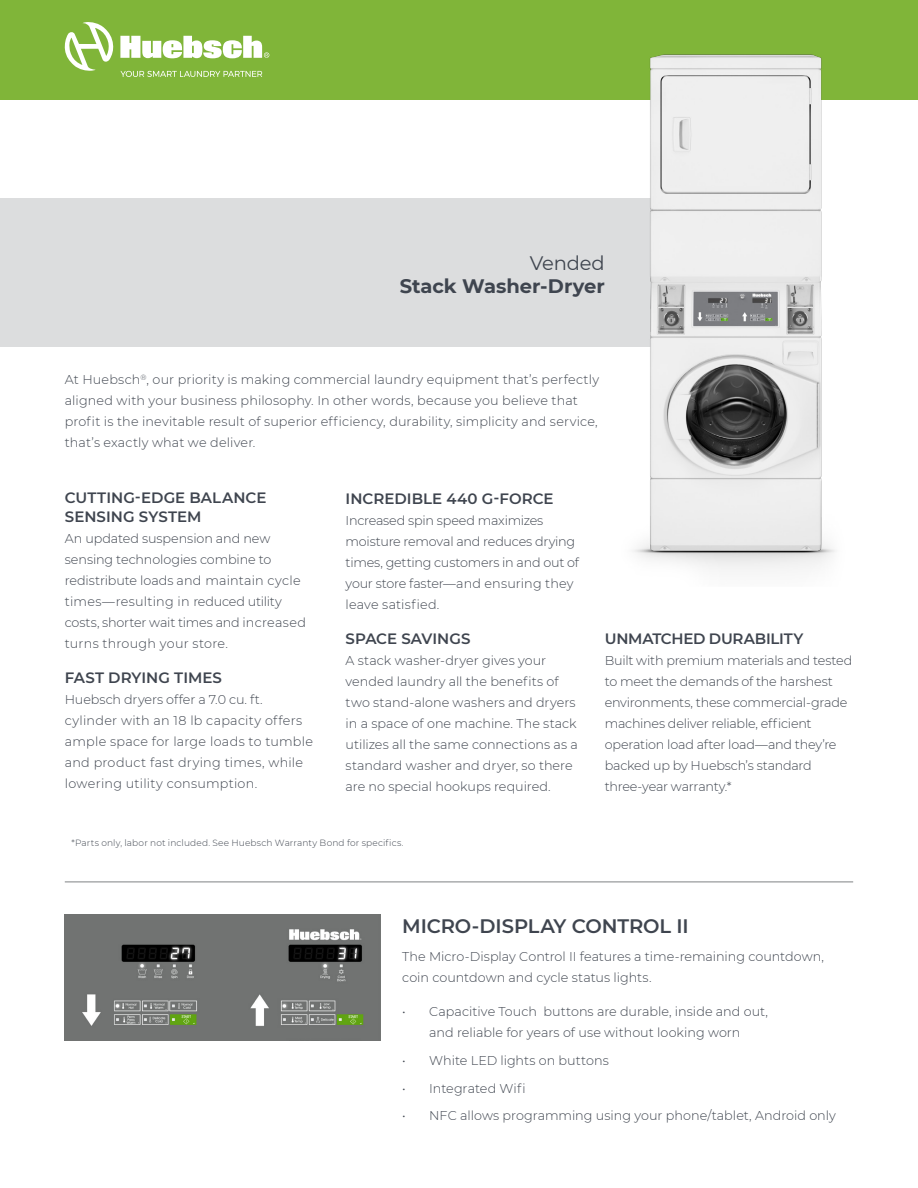
<style>
.page{position:relative;width:918px;height:1188px;background:#fff}
.page>*{position:absolute;margin:0;border:0;box-sizing:border-box;transform-origin:0 0}
.t1{font:600 19.5px "Montserrat";letter-spacing:-.005em;color:#3f454f}
.t2{font:700 19.5px "Montserrat";letter-spacing:-.005em;color:#3f454f}
.t3{font:19.5px "Montserrat";letter-spacing:-.01em;color:#3f454f}
.t4{font:600 15px/19.5px "Montserrat";color:#3f454f}
.t5{font:600 15px "Montserrat";letter-spacing:-.02em;color:#3f454f}
.t6{font:300 12.75px/21px "Montserrat";color:#3f454f}
.t7{font:300 12.75px/21px "Montserrat";letter-spacing:-.02em;color:#3f454f}
.t8{font:300 12.75px/21px "Montserrat";letter-spacing:.02em;color:#3f454f}
.t9{font:300 9px "Montserrat";letter-spacing:.015em;color:#3f454f}
</style>
<div class="page">
<div style="left:0;top:0;width:918px;height:99px;background:#80b539"></div>
<div style="left:0;top:198px;width:718px;height:149px;background:#dcddde"></div>
<svg style="left:65px;top:22px;width:49px;height:49px"></svg>
<svg style="left:120px;top:36px;width:149px;height:22px"></svg>
<svg style="left:120px;top:71px;width:142px;height:6px"></svg>
<img style="left:65px;top:915px;width:316px;height:125px">
<hr style="left:65px;top:882px;width:788px;height:1px;background:#808285">
<img style="left:500px;top:54px;width:418px;height:516px">
<h1 class="t3" style="left:530px;top:250px;width:77px">Vended</h1>
<h1 class="t2" style="left:400px;top:272px;width:206px">Stack Washer-Dryer</h1>
<p class="t6" style="left:65px;top:369px;width:536px">At Huebsch<sup>®</sup>, our priority is making commercial laundry equipment that’s perfectly aligned with your business philosophy. In other words, because you believe that profit is the inevitable result of superior efficiency, durability, simplicity and service, that’s exactly what we deliver.</p>
<p class="t4" style="left:65px;top:487px;width:203px">CUTTING-EDGE BALANCE<br>SENSING SYSTEM</p>
<p class="t6" style="left:65px;top:528px;width:243px">An updated suspension and new sensing technologies combine to redistribute loads and maintain cycle times—resulting in reduced utility costs, shorter wait times and increased turns through your store.</p>
<p class="t4" style="left:65px;top:667px;width:159px">FAST DRYING TIMES</p>
<p class="t8" style="left:65px;top:688px;width:250px">Huebsch dryers offer a 7.0 cu. ft. cylinder with an 18 lb capacity offers ample space for large loads to tumble and product fast drying times, while lowering utility consumption.</p>
<p class="t4" style="left:346px;top:488px;width:210px">INCREDIBLE 440 G-FORCE</p>
<p class="t6" style="left:346px;top:510px;width:235px">Increased spin speed maximizes moisture removal and reduces drying times, getting customers in and out of your store faster—and ensuring they leave satisfied.</p>
<p class="t4" style="left:346px;top:628px;width:126px">SPACE SAVINGS</p>
<p class="t6" style="left:346px;top:649px;width:234px">A stack washer-dryer gives your vended laundry all the benefits of two stand-alone washers and dryers in a space of one machine. The stack utilizes all the same connections as a standard washer and dryer, so there are no special hookups required.</p>
<p class="t9" style="left:71px;top:837px;width:334px">*Parts only, labor not included. See Huebsch Warranty Bond for specifics.</p>
<p class="t5" style="left:605px;top:628px;width:200px">UNMATCHED DURABILITY</p>
<p class="t7" style="left:605px;top:649px;width:249px">Built with premium materials and tested to meet the demands of the harshest environments, these commercial-grade machines deliver reliable, efficient operation load after load—and they’re backed up by Huebsch’s standard three-year warranty.*</p>
<h1 class="t1" style="left:402px;top:913px;width:288px">MICRO-DISPLAY CONTROL II</h1>
<p class="t6" style="left:402px;top:945px;width:423px">The Micro-Display Control II features a time-remaining countdown, coin countdown and cycle status lights.</p>
<p class="t6" style="left:402px;top:1001px;width:367px;text-align:center">• Capacitive Touch buttons are durable, inside and out, and reliable for years of use without looking worn</p>
<p class="t6" style="left:402px;top:1049px;width:208px">• White LED lights on buttons</p>
<p class="t6" style="left:402px;top:1077px;width:125px">• Integrated Wifi</p>
<p class="t6" style="left:402px;top:1105px;width:435px">• NFC allows programming using your phone/tablet, Android only</p>
</div>
